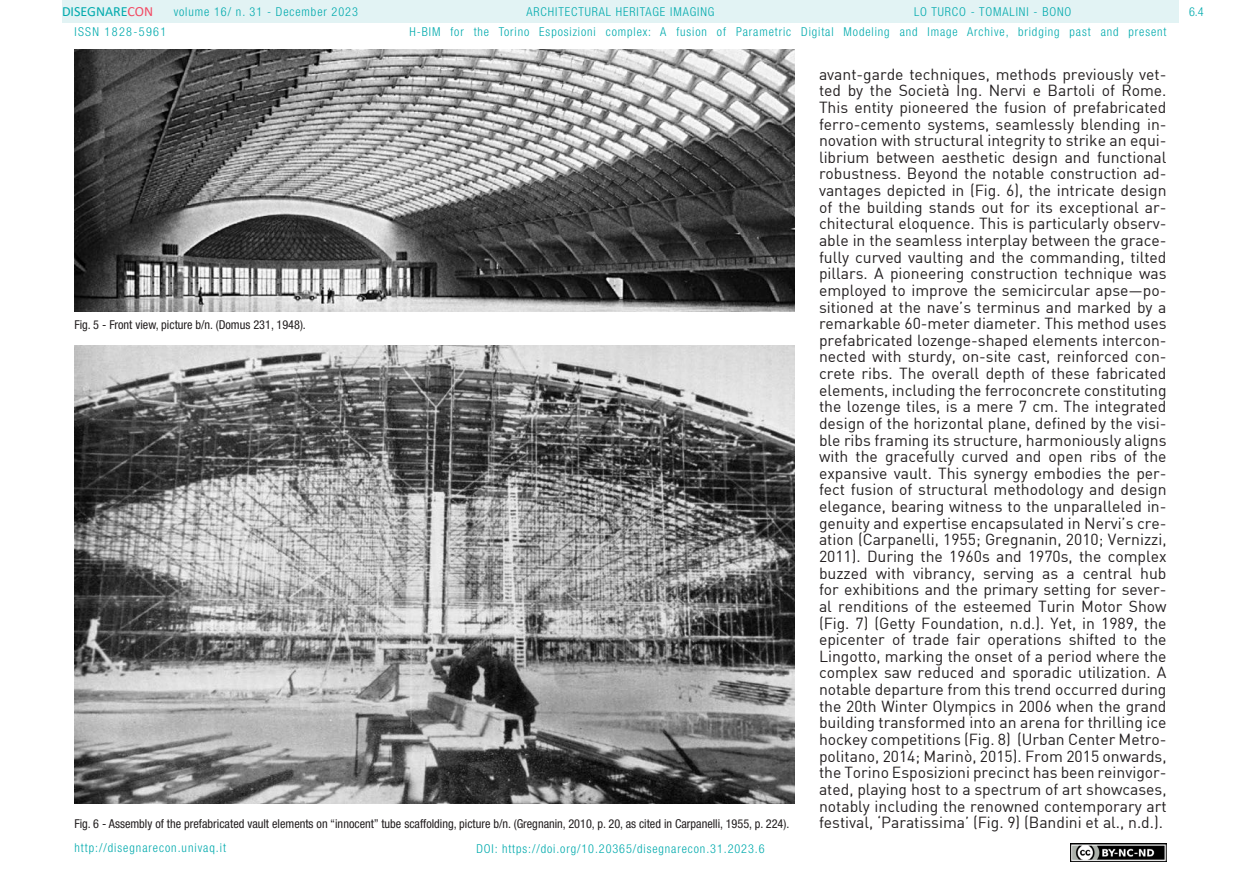
<style>
.page{position:relative;width:1241px;height:893px;background:#fff}
.page>*{position:absolute;margin:0;border:0;box-sizing:border-box;transform-origin:0 0}
.t1{font:15.75px/16.6px "DIN";color:#231f20;text-align:justify}
.t2{font:14px "Calibri";color:#00aaad}
.t3{font:300 condensed 12.25px "Helvetica Neue LT Std";letter-spacing:.075em;color:#00aaad}
.t4{font:condensed 12.25px "Helvetica Neue LT Std";color:#231f20}
.t5{font:300 condensed 12.25px "Helvetica Neue LT Std";letter-spacing:.11em;color:#00aaad}
.s1{color:#f24862}
</style>
<div class="page">
<div style="left:62px;top:0;width:1116px;height:23px;background:#e2f3f4"></div>
<img style="left:1070px;top:843px;width:96px;height:18px">
<img style="left:74px;top:50px;width:720px;height:262px">
<img style="left:74px;top:346px;width:720px;height:457px">
<p class="t2" style="left:62px;top:2px;width:93px">DISEGNARE<span class="s1">CON</span></p>
<p class="t3" style="left:914px;top:5px;width:159px">LO TURCO - TOMALINI - BONO</p>
<p class="t3" style="left:174px;top:5px;width:186px">volume 16/ n. 31 - December 2023</p>
<p class="t3" style="left:526px;top:5px;width:189px">ARCHITECTURAL HERITAGE IMAGING</p>
<p class="t5" style="left:74px;top:24px;width:93px">ISSN 1828-5961</p>
<p class="t3" style="left:409px;top:25px;width:758px">H-BIM for the Torino Esposizioni complex: A fusion of Parametric Digital Modeling and Image Archive, bridging past and present</p>
<p class="t4" style="left:74px;top:318px;width:233px">Fig. 5 - Front view, picture b/n. (Domus 231, 1948).</p>
<p class="t4" style="left:74px;top:816px;width:716px">Fig. 6 - Assembly of the prefabricated vault elements on “innocent” tube scaffolding, picture b/n. (Gregnanin, 2010, p. 20, as cited in Carpanelli, 1955, p. 224).</p>
<p class="t3" style="left:74px;top:841px;width:153px">http://disegnarecon.univaq.it</p>
<p class="t3" style="left:476px;top:842px;width:290px">DOI: https://doi.org/10.20365/disegnarecon.31.2023.6</p>
<p class="t1" style="left:819px;top:65px;width:349px">avant-garde techniques, methods previously vet&shy;ted by the Società Ing. Nervi e Bartoli of Rome.<br>This entity pioneered the fusion of prefabricated ferro-cemento systems, seamlessly blending in&shy;novation with structural integrity to strike an equi&shy;librium between aesthetic design and functional robustness. Beyond the notable construction ad&shy;vantages depicted in (Fig. 6), the intricate design of the building stands out for its exceptional ar&shy;chitectural eloquence. This is particularly observ&shy;able in the seamless interplay between the grace&shy;fully curved vaulting and the commanding, tilted pillars. A pioneering construction technique was employed to improve the semicircular apse—po&shy;sitioned at the nave’s terminus and marked by a remarkable 60-meter diameter. This method uses prefabricated lozenge-shaped elements intercon&shy;nected with sturdy, on-site cast, reinforced con&shy;crete ribs. The overall depth of these fabricated elements, including the ferroconcrete constituting the lozenge tiles, is a mere 7 cm. The integrated design of the horizontal plane, defined by the visi&shy;ble ribs framing its structure, harmoniously aligns with the gracefully curved and open ribs of the expansive vault. This synergy embodies the per&shy;fect fusion of structural methodology and design elegance, bearing witness to the unparalleled in&shy;genuity and expertise encapsulated in Nervi’s cre&shy;ation (Carpanelli, 1955; Gregnanin, 2010; Vernizzi, 2011). During the 1960s and 1970s, the complex buzzed with vibrancy, serving as a central hub for exhibitions and the primary setting for sever&shy;al renditions of the esteemed Turin Motor Show (Fig. 7) (Getty Foundation, n.d.). Yet, in 1989, the epicenter of trade fair operations shifted to the Lingotto, marking the onset of a period where the complex saw reduced and sporadic utilization. A notable departure from this trend occurred during the 20th Winter Olympics in 2006 when the grand building transformed into an arena for thrilling ice hockey competitions (Fig. 8) (Urban Center Metro&shy;politano, 2014; Marinò, 2015). From 2015 onwards, the Torino Esposizioni precinct has been reinvigor&shy;ated, playing host to a spectrum of art showcases, notably including the renowned contemporary art festival, ‘Paratissima’ (Fig. 9) (Bandini et al., n.d.).</p>
<p class="t3" style="left:1188px;top:5px;width:16px">6.4</p>
</div>
